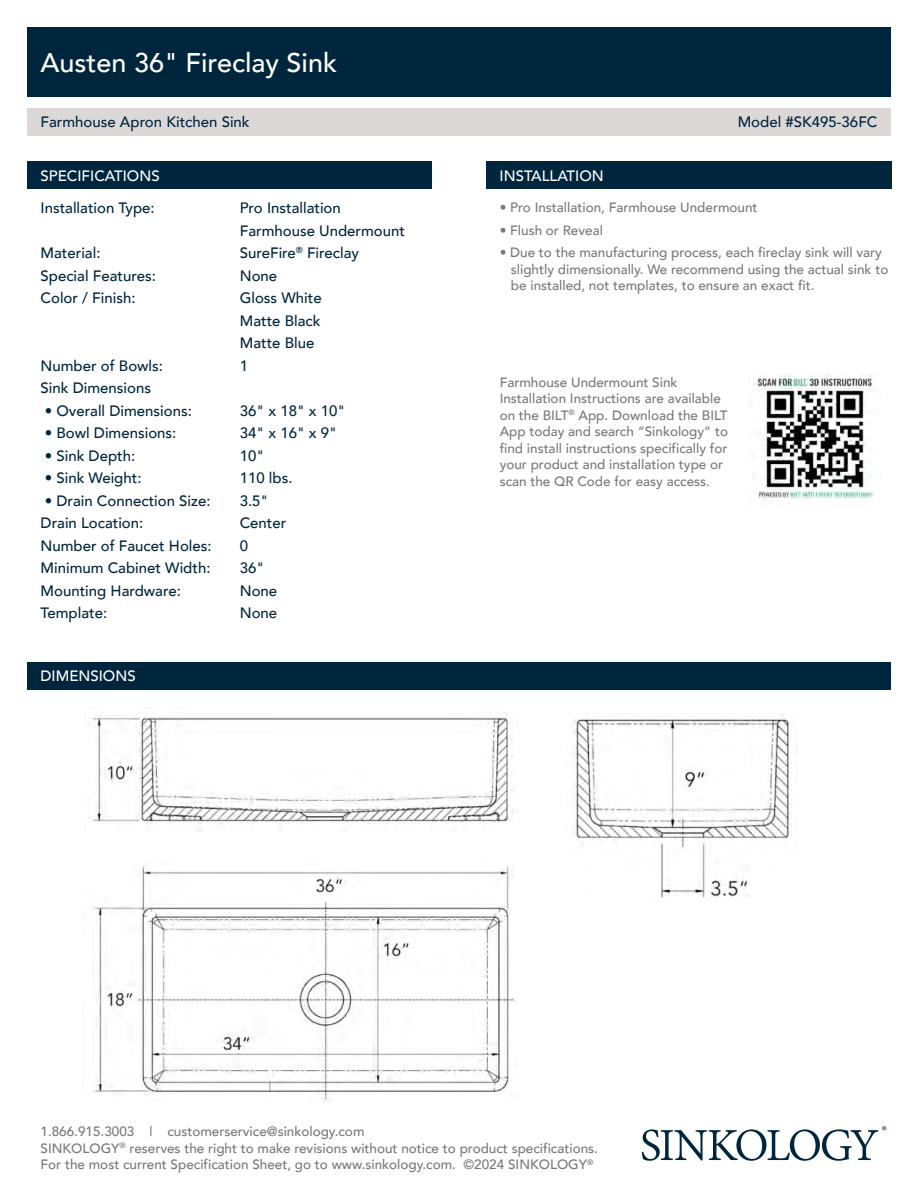
<style>
.page{position:relative;width:918px;height:1188px;background:#fff}
.page>*{position:absolute;margin:0;border:0;box-sizing:border-box;transform-origin:0 0}
.t1{font:500 27px "Avenir";color:#fff}
.t2{font:500 15px/22.5px "Avenir";color:#00263e}
.t3{font:500 15px "Avenir";color:#fff}
.t4{font:500 13.5px/16.5px "Avenir";color:#787877}
</style>
<div class="page">
<div style="left:27px;top:27px;width:864px;height:70px;background:#00263e"></div>
<div style="left:27px;top:108px;width:864px;height:27px;background:#dcd8d7"></div>
<img style="left:756px;top:374px;width:119px;height:132px">
<div style="left:486px;top:161px;width:405px;height:28px;background:#00263e"></div>
<div style="left:27px;top:161px;width:405px;height:28px;background:#00263e"></div>
<div style="left:27px;top:662px;width:864px;height:27px;background:#00263e"></div>
<svg style="left:642px;top:1126px;width:244px;height:35px"></svg>
<img style="left:89px;top:707px;width:425px;height:125px">
<img style="left:92px;top:865px;width:423px;height:236px">
<img style="left:574px;top:715px;width:218px;height:183px">
<h1 class="t1" style="left:40px;top:39px;width:298px">Austen 36" Fireclay Sink</h1>
<p class="t2" style="left:40px;top:110px;width:211px">Farmhouse Apron Kitchen Sink</p>
<p class="t2" style="left:738px;top:110px;width:141px">Model #SK495-36FC</p>
<p class="t3" style="left:40px;top:162px;width:121px">SPECIFICATIONS</p>
<p class="t2" style="left:41px;top:196px;width:116px">Installation Type:</p>
<p class="t2" style="left:41px;top:241px;width:117px">Material:<br>Special Features:<br>Color / Finish:</p>
<p class="t2" style="left:41px;top:354px;width:124px">Number of Bowls:<br>Sink Dimensions</p>
<p class="t2" style="left:45px;top:399px;width:149px">• Overall Dimensions:</p>
<p class="t2" style="left:45px;top:421px;width:133px">• Bowl Dimensions:</p>
<p class="t2" style="left:45px;top:444px;width:92px">• Sink Depth:</p>
<p class="t2" style="left:45px;top:466px;width:98px">• Sink Weight:</p>
<p class="t2" style="left:41px;top:489px;width:173px">• Drain Connection Size:<br>Drain Location:<br>Number of Faucet Holes:<br>Minimum Cabinet Width:<br>Mounting Hardware:<br>Template:</p>
<p class="t3" style="left:40px;top:663px;width:97px">DIMENSIONS</p>
<p class="t2" style="left:240px;top:196px;width:167px">Pro Installation<br>Farmhouse Undermount<br>SureFire<sup>®</sup> Fireclay<br>None<br>Gloss White<br>Matte Black<br>Matte Blue<br>1</p>
<p class="t2" style="left:240px;top:399px;width:107px">36" x 18" x 10"<br>34" x 16" x 9"<br>10"<br>110 lbs.<br>3.5"<br>Center<br>0<br>36"<br>None<br>None</p>
<p class="t3" style="left:500px;top:162px;width:106px">INSTALLATION</p>
<p class="t4" style="left:500px;top:199px;width:259px">• Pro Installation, Farmhouse Undermount</p>
<p class="t4" style="left:500px;top:221px;width:105px">• Flush or Reveal</p>
<p class="t4" style="left:511px;top:244px;width:379px;text-indent:-11px">• Due to the manufacturing process, each fireclay sink will vary slightly dimensionally. We recommend using the actual sink to be installed, not templates, to ensure an exact fit.</p>
<p class="t4" style="left:500px;top:373px;width:230px">Farmhouse Undermount Sink Installation Instructions are available on the BILT<sup>®</sup> App. Download the BILT App today and search “Sinkology” to find install instructions specifically for your product and installation type or scan the QR Code for easy access.</p>
<p class="t4" style="left:41px;top:1123px;width:559px">1.866.915.3003 | customerservice@sinkology.com<br>SINKOLOGY<sup>®</sup> reserves the right to make revisions without notice to product specifications.<br>For the most current Specification Sheet, go to www.sinkology.com. ©2024 SINKOLOGY<sup>®</sup></p>
</div>
